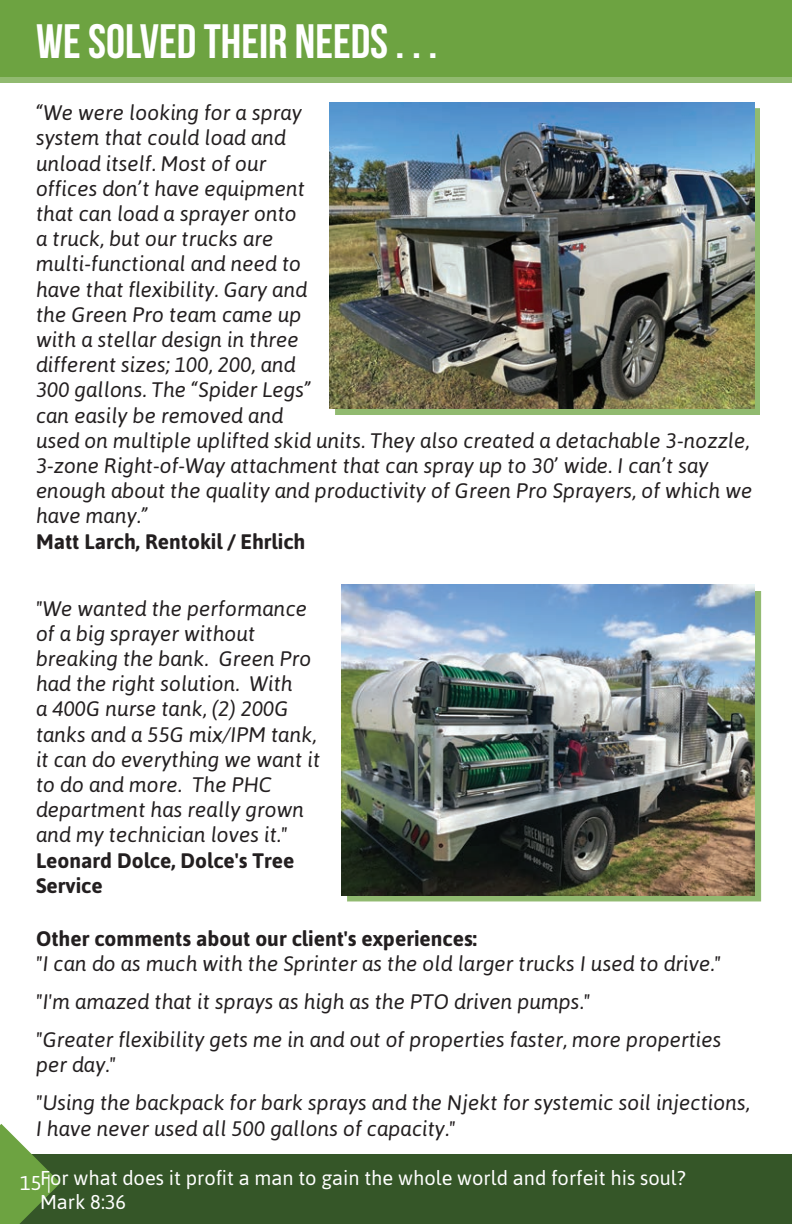
<style>
.page{position:relative;width:792px;height:1224px;background:#fff}
.page>*{position:absolute;margin:0;border:0;box-sizing:border-box;transform-origin:0 0}
.Grey_Heading{font:700 48px "Bebas Neue";color:#fff}
.t1{font:italic 21px/25.2px "Asap";color:#231f20}
.t2{font:700 21px/25.2px "Asap";color:#231f20}
.t3{font:20px/24px "Asap";color:#fff}
</style>
<div class="page">
<div style="left:0;top:1155px;width:792px;height:69px;background:#355628"></div>
<svg style="left:0;top:1124px;width:60px;height:100px"></svg>
<div style="left:0;top:0;width:792px;height:83px;background:#6da341;opacity:.75"></div>
<div style="left:0;top:0;width:792px;height:76px;background:#6da341"></div>
<div style="left:335px;top:108px;width:425px;height:307px;background:#6da341;opacity:.75"></div>
<img style="left:329px;top:102px;width:425px;height:307px">
<div style="left:347px;top:591px;width:414px;height:310px;background:#6da341;opacity:.75"></div>
<img style="left:341px;top:585px;width:414px;height:310px">
<p class="Grey_Heading" style="left:36px;top:15px;width:403px">WE SOLVED THEIR NEEDS . . .</p>
<p class="t1" style="left:36px;top:100px;width:718px">“We were looking for a spray<br>system that could load and<br>unload itself. Most of our<br>offices don’t have equipment<br>that can load a sprayer onto<br>a truck, but our trucks are<br>multi-functional and need to<br>have that flexibility. Gary and<br>the Green Pro team came up<br>with a stellar design in three<br>different sizes; 100, 200, and<br>300 gallons. The “Spider Legs”<br>can easily be removed and<br>used on multiple uplifted skid units. They also created a detachable 3-nozzle, 3-zone Right-of-Way attachment that can spray up to 30’ wide. I can’t say enough about the quality and productivity of Green Pro Sprayers, of which we have many.”</p>
<p class="t2" style="left:36px;top:528px;width:271px">Matt Larch, Rentokil / Ehrlich</p>
<p class="t1" style="left:36px;top:595px;width:273px">"We wanted the performance of a big sprayer without</p>
<p class="t1" style="left:36px;top:645px;width:286px">breaking the bank. Green Pro had the right solution. With<br>a 400G nurse tank, (2) 200G tanks and a 55G mix/IPM tank, it can do everything we want it to do and more. The PHC</p>
<p class="t1" style="left:36px;top:796px;width:270px">department has really grown and my technician loves it."</p>
<p class="t2" style="left:36px;top:847px;width:260px">Leonard Dolce, Dolce's Tree<br>Service</p>
<p class="t2" style="left:36px;top:925px;width:442px">Other comments about our client's experiences:</p>
<p class="t1" style="left:36px;top:950px;width:687px">"I can do as much with the Sprinter as the old larger trucks I used to drive."</p>
<p class="t1" style="left:36px;top:988px;width:556px">"I'm amazed that it sprays as high as the PTO driven pumps."</p>
<p class="t1" style="left:36px;top:1026px;width:687px">"Greater flexibility gets me in and out of properties faster, more properties per day."</p>
<p class="t1" style="left:36px;top:1090px;width:715px">"Using the backpack for bark sprays and the Njekt for systemic soil injections,<br>I have never used all 500 gallons of capacity."</p>
<p class="t3" style="left:40px;top:1165px;width:647px">For what does it profit a man to gain the whole world and forfeit his soul?<br>Mark 8:36</p>
<p class="t3" style="left:20px;top:1171px;width:33px">15 |</p>
</div>
